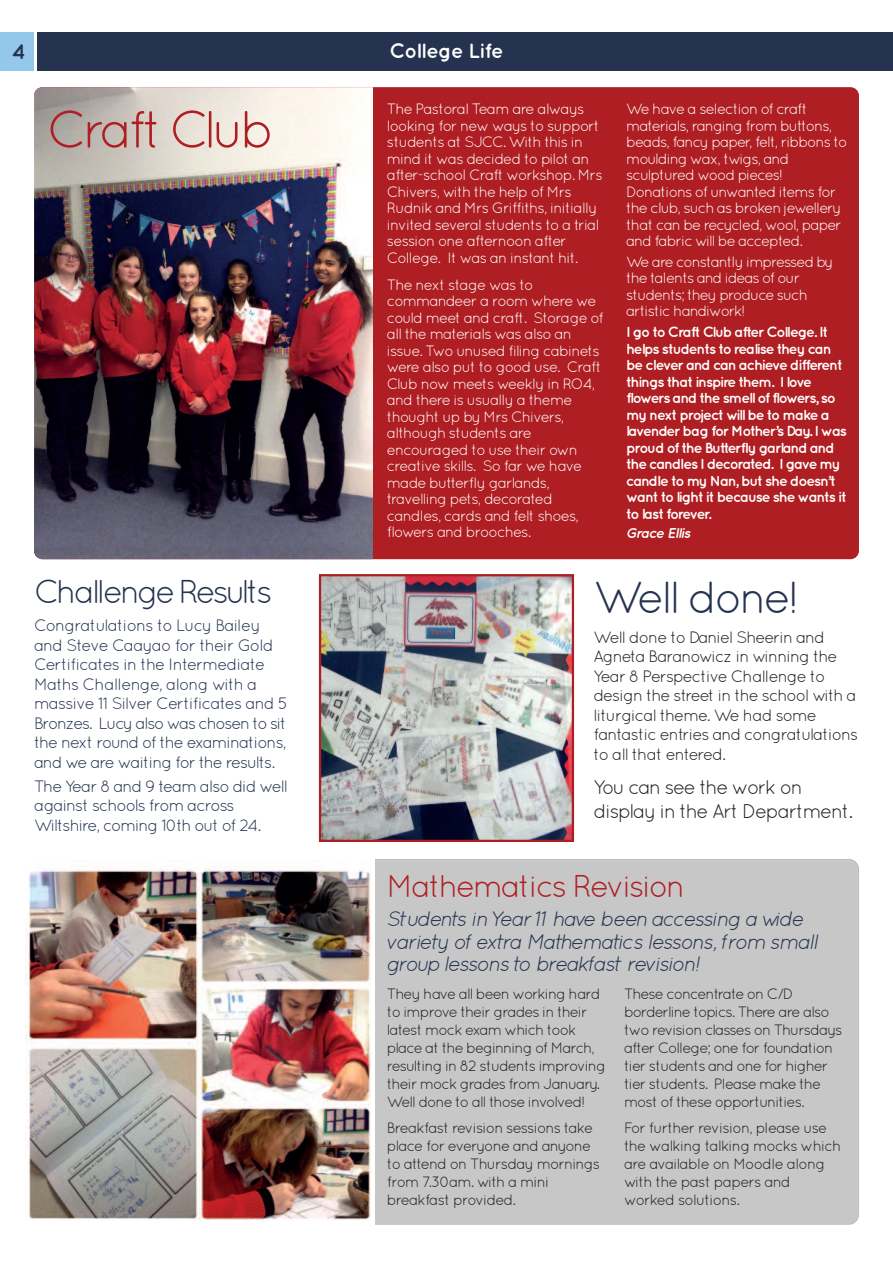
<style>
.page{position:relative;width:893px;height:1263px;background:#fff}
.page>*{position:absolute;margin:0;border:0;box-sizing:border-box;transform-origin:0 0}
.t1{font:52.5px "Quicksand";letter-spacing:-.085em;color:#af1e22}
.t2{font:45px "Quicksand";letter-spacing:-.07em;color:#253350}
.t3{font:33px "Quicksand";letter-spacing:-.1em;color:#253350}
.t4{font:31.5px "Quicksand";letter-spacing:-.065em;color:#af1e22}
.t5{font:italic 21px/22.5px "Quicksand";letter-spacing:-.07em;color:#253350}
.t6{font:700 21px "Quicksand";color:#253350}
.t7{font:700 20.7px "Quicksand";letter-spacing:-.03em;color:#fff}
.t8{font:19.8px/24px "Quicksand";letter-spacing:-.065em;color:#231f20}
.t9{font:16.5px/19.5px "Quicksand";letter-spacing:-.065em;color:#253350}
.t10{font:16.5px/19.5px "Quicksand";letter-spacing:-.06em;color:#231f20}
.t11{font:15px/16.5px "Quicksand";letter-spacing:-.07em;color:#fff}
.t12{font:15px/18px "Quicksand";letter-spacing:-.07em;color:#231f20}
.t13{font:700 14.7px/16.5px "Quicksand";letter-spacing:-.08em;color:#fff}
.t14{font:italic 700 14.25px "Quicksand";letter-spacing:-.055em;color:#fff}
</style>
<div class="page">
<div style="left:37px;top:32px;width:856px;height:38px;background:#253350"></div>
<div style="left:0;top:32px;width:34px;height:38px;background:#93c8eb"></div>
<div style="left:34px;top:87px;width:825px;height:472px;background:#af1e22;border-radius:9px"></div>
<img style="left:34px;top:87px;width:338px;height:472px">
<div style="left:375px;top:859px;width:484px;height:366px;background:#c8c7c7"></div>
<img style="left:26px;top:866px;width:345px;height:354px">
<img style="left:322px;top:577px;width:249px;height:262px">
<div style="left:319px;top:574px;width:255px;height:268px;border:2px solid #af1e22"></div>
<h3 class="t6" style="left:12px;top:44px;width:15px">4</h3>
<h3 class="t7" style="left:389px;top:43px;width:115px">College Life</h3>
<h1 class="t1" style="left:47px;top:111px;width:229px">Craft Club</h1>
<p class="t11" style="left:387px;top:102px;width:217px">The Pastoral Team are always looking for new ways to support students at SJCC. With this in mind it was decided to pilot an after-school Craft workshop. Mrs<br>Chivers, with the help of Mrs<br>Rudnik and Mrs Griffiths, initially invited several students to a trial session one afternoon after<br>College. It was an instant hit.</p>
<p class="t11" style="left:387px;top:278px;width:218px">The next stage was to commandeer a room where we could meet and craft. Storage of all the materials was also an issue. Two unused filing cabinets were also put to good use. Craft<br>Club now meets weekly in RO4, and there is usually a theme thought up by Mrs Chivers, although students are encouraged to use their own creative skills. So far we have made butterfly garlands, travelling pets, decorated candles, cards and felt shoes, flowers and brooches.</p>
<p class="t11" style="left:626px;top:102px;width:223px">We have a selection of craft materials, ranging from buttons, beads, fancy paper, felt, ribbons to moulding wax, twigs, and sculptured wood pieces!<br>Donations of unwanted items for the club, such as broken jewellery that can be recycled, wool, paper and fabric will be accepted.</p>
<p class="t11" style="left:626px;top:255px;width:209px">We are constantly impressed by the talents and ideas of our students; they produce such artistic handiwork!</p>
<p class="t13" style="left:626px;top:325px;width:222px">I go to Craft Club after College. It helps students to realise they can be clever and can achieve different things that inspire them. I love flowers and the smell of flowers, so my next project will be to make a lavender bag for Mother’s Day. I was proud of the Butterfly garland and the candles I decorated. I gave my candle to my Nan, but she doesn’t want to light it because she wants it to last forever.</p>
<p class="t14" style="left:626px;top:528px;width:66px">Grace Ellis</p>
<h3 class="t3" style="left:34px;top:580px;width:240px">Challenge Results</h3>
<p class="t9" style="left:34px;top:617px;width:255px">Congratulations to Lucy Bailey and Steve Caayao for their Gold Certificates in the Intermediate Maths Challenge, along with a massive 11 Silver Certificates and 5<br>Bronzes. Lucy also was chosen to sit the next round of the examinations, and we are waiting for the results.</p>
<p class="t9" style="left:34px;top:778px;width:255px">The Year 8 and 9 team also did well against schools from across<br>Wiltshire, coming 10th out of 24.</p>
<h2 class="t2" style="left:594px;top:581px;width:207px">Well done!</h2>
<p class="t10" style="left:594px;top:629px;width:266px">Well done to Daniel Sheerin and<br>Agneta Baranowicz in winning the<br>Year 8 Perspective Challenge to design the street in the school with a liturgical theme. We had some fantastic entries and congratulations to all that entered.</p>
<h3 class="t8" style="left:594px;top:777px;width:261px">You can see the work on display in the Art Department.</h3>
<h3 class="t4" style="left:387px;top:875px;width:300px">Mathematics Revision</h3>
<h3 class="t5" style="left:387px;top:910px;width:433px">Students in Year 11 have been accessing a wide variety of extra Mathematics lessons, from small group lessons to breakfast revision!</h3>
<p class="t12" style="left:387px;top:986px;width:220px">They have all been working hard to improve their grades in their latest mock exam which took place at the beginning of March, resulting in 82 students improving their mock grades from January.<br>Well done to all those involved!</p>
<p class="t12" style="left:387px;top:1120px;width:215px">Breakfast revision sessions take place for everyone and anyone to attend on Thursday mornings from 7.30am. with a mini breakfast provided.</p>
<p class="t12" style="left:624px;top:986px;width:220px">These concentrate on C/D borderline topics. There are also two revision classes on Thursdays after College; one for foundation tier students and one for higher tier students. Please make the most of these opportunities.</p>
<p class="t12" style="left:624px;top:1120px;width:219px">For further revision, please use the walking talking mocks which are available on Moodle along with the past papers and worked solutions.</p>
</div>
